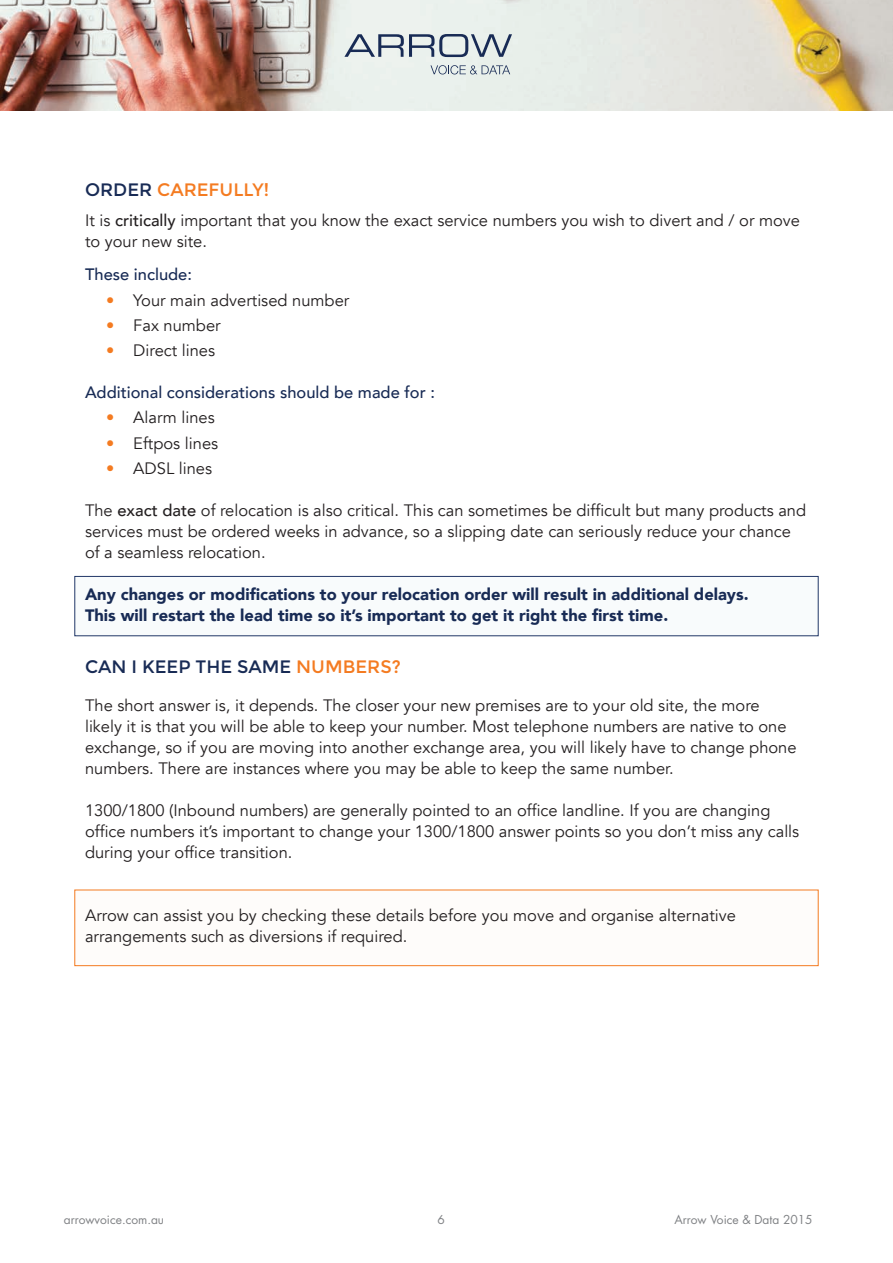
<style>
.page{position:relative;width:893px;height:1263px;background:#fff}
.page>*{position:absolute;margin:0;border:0;box-sizing:border-box;transform-origin:0 0}
.t1{font:18px "Montserrat";color:#182b55}
.t2{font:18px "Montserrat";color:#f47b21}
.t3{font:16.5px/21px "Avenir";color:#231f20}
.t4{font:900 16.5px/21px "Avenir";color:#182b55}
.t5{font:500 16.5px "Avenir";color:#182b55}
.t6{font:12px "Futura Std";color:#808285}
.s1{color:#182b55}
.s2{font-weight:500}
.s3{color:#f47b21}
</style>
<div class="page">
<img style="left:0;top:0;width:893px;height:111px">
<svg style="left:344px;top:34px;width:168px;height:23px;background:#acb6bf"></svg>
<svg style="left:430px;top:65px;width:80px;height:9px"></svg>
<div style="left:74px;top:890px;width:745px;height:76px;background:#fefcfa;border:1px solid #f47b21"></div>
<div style="left:74px;top:576px;width:745px;height:60px;background:#f8fbfc;border:1px solid #213767"></div>
<p class="t2" style="left:85px;top:179px;width:186px"><span class="s1">ORDER</span> CAREFULLY!</p>
<p class="t3" style="left:85px;top:210px;width:717px">It is <span class="s2">critically</span> important that you know the exact service numbers you wish to divert and / or move to your new site.</p>
<p class="t5" style="left:85px;top:260px;width:108px">These include:</p>
<p class="t3" style="left:106px;top:290px;width:245px"><span class="s3">•</span> Your main advertised number</p>
<p class="t3" style="left:106px;top:315px;width:116px"><span class="s3">•</span> Fax number</p>
<p class="t3" style="left:106px;top:340px;width:110px"><span class="s3">•</span> Direct lines</p>
<p class="t5" style="left:85px;top:378px;width:351px">Additional considerations should be made for :</p>
<p class="t3" style="left:106px;top:407px;width:110px"><span class="s3">•</span> Alarm lines</p>
<p class="t3" style="left:106px;top:433px;width:113px"><span class="s3">•</span> Eftpos lines</p>
<p class="t3" style="left:106px;top:458px;width:107px"><span class="s3">•</span> ADSL lines</p>
<p class="t3" style="left:85px;top:500px;width:723px">The <span class="s2">exact date</span> of relocation is also critical. This can sometimes be difficult but many products and services must be ordered weeks in advance, so a slipping date can seriously reduce your chance of a seamless relocation.</p>
<p class="t4" style="left:85px;top:583px;width:665px">Any changes or modifications to your relocation order will result in additional delays.<br>This will restart the lead time so it’s important to get it right the first time.</p>
<p class="t1" style="left:85px;top:656px;width:317px">CAN I KEEP THE SAME <span class="s3">NUMBERS?</span></p>
<p class="t3" style="left:85px;top:695px;width:713px">The short answer is, it depends. The closer your new premises are to your old site, the more likely it is that you will be able to keep your number. Most telephone numbers are native to one exchange, so if you are moving into another exchange area, you will likely have to change phone numbers. There are instances where you may be able to keep the same number.</p>
<p class="t3" style="left:85px;top:800px;width:716px">1300/1800 (Inbound numbers) are generally pointed to an office landline. If you are changing office numbers it’s important to change your 1300/1800 answer points so you don’t miss any calls during your office transition.</p>
<p class="t3" style="left:85px;top:905px;width:652px">Arrow can assist you by checking these details before you move and organise alternative arrangements such as diversions if required.</p>
<p class="t6" style="left:64px;top:1212px;width:102px">arrowvoice.com.au</p>
<p class="t6" style="left:437px;top:1212px;width:9px">6</p>
<p class="t6" style="left:674px;top:1212px;width:140px">Arrow Voice &amp; Data 2015</p>
</div>
